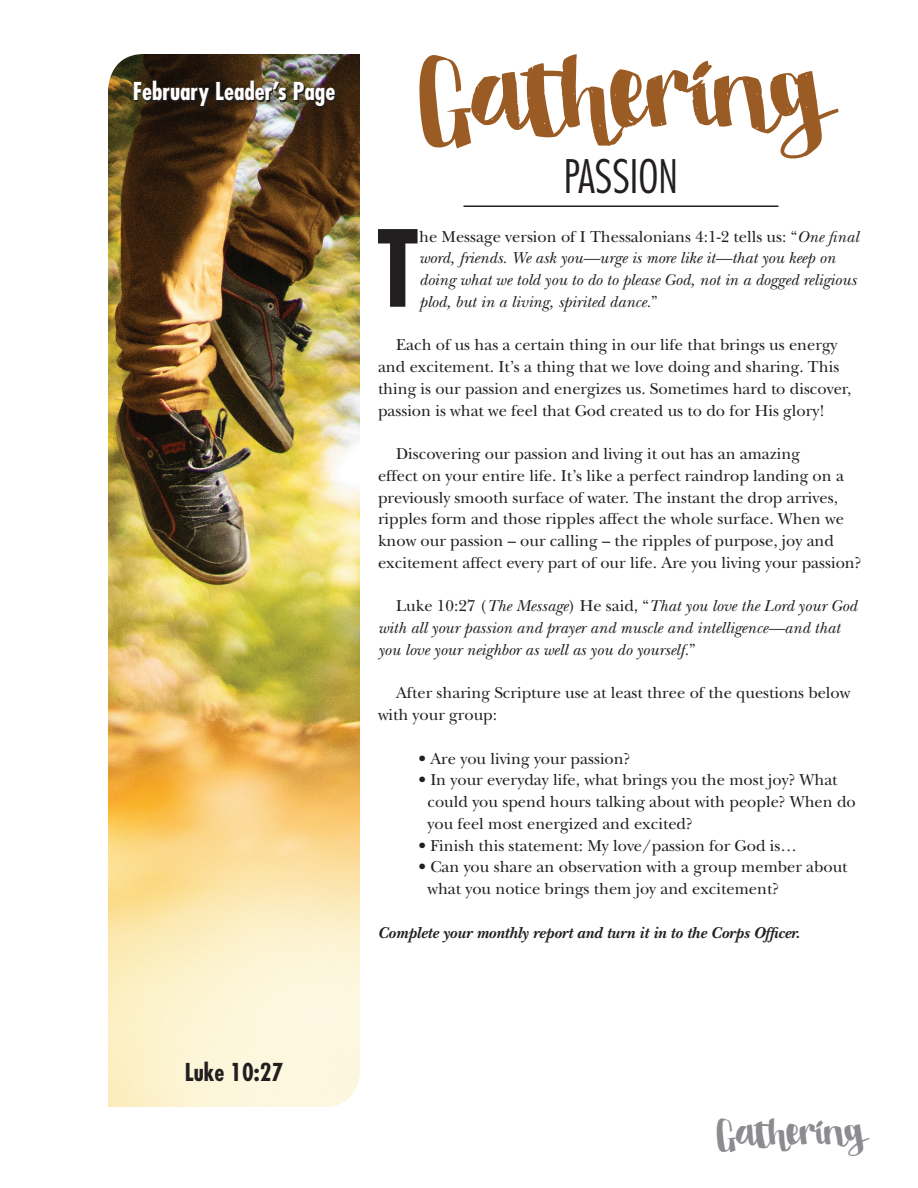
<style>
.page{position:relative;width:918px;height:1188px;background:#fff}
.page>*{position:absolute;margin:0;border:0;box-sizing:border-box;transform-origin:0 0}
.t1{font:700 condensed 103.05px "Futura";color:#231f20}
.t2{font:48px "Stella";color:#8a8c8f}
.t3{font:300 condensed 45px "Futura";color:#231f20}
.t4{font:700 condensed 24px "Futura";color:#fff}
.t5{font:700 condensed 24px "Futura";color:#231f20}
.t6{font:16.5px/21.8px "New Baskerville";color:#231f20}
.t7{font:italic 16.5px/21.8px "New Baskerville";color:#231f20}
.t8{font:italic 700 16.5px "New Baskerville";color:#231f20}
.s1{font-style:normal}
</style>
<div class="page">
<img style="left:108px;top:54px;width:252px;height:1053px">
<svg style="left:419px;top:54px;width:420px;height:105px"></svg>
<hr style="left:464px;top:206px;width:314px;height:1px;background:#231f20">
<img style="left:135px;top:82px;width:201px;height:25px">
<p class="t4" style="left:133px;top:76px;width:204px">February Leader’s Page</p>
<p class="t3" style="left:564px;top:148px;width:116px">PASSION</p>
<p class="t1" style="left:376px;top:202px;width:44px">T</p>
<p class="t7" style="left:419px;top:225px;width:441px"><span class="s1">he Message version of I Thessalonians 4:1-2 tells us: “</span>One final word, friends. We ask you—urge is more like it—that you keep on doing what we told you to do to please God, not in a dogged religious plod, but in a living, spirited dance.<span class="s1">”</span></p>
<p class="t6" style="left:378px;top:334px;width:475px;text-indent:18px">Each of us has a certain thing in our life that brings us energy and excitement. It’s a thing that we love doing and sharing. This thing is our passion and energizes us. Sometimes hard to discover, passion is what we feel that God created us to do for His glory!</p>
<p class="t6" style="left:378px;top:443px;width:485px;text-indent:18px">Discovering our passion and living it out has an amazing<br>effect on your entire life. It’s like a perfect raindrop landing on a previously smooth surface of water. The instant the drop arrives, ripples form and those ripples affect the whole surface. When we know our passion – our calling – the ripples of purpose, joy and excitement affect every part of our life. Are you living your passion?</p>
<p class="t7" style="left:378px;top:595px;width:481px;text-indent:18px"><span class="s1">Luke 10:27 (</span>The Message<span class="s1">) He said, “</span>That you love the Lord your God with all your passion and prayer and muscle and intelligence—and that you love your neighbor as well as you do yourself.<span class="s1">”</span></p>
<p class="t6" style="left:378px;top:682px;width:474px;text-indent:18px">After sharing Scripture use at least three of the questions below with your group:</p>
<p class="t6" style="left:419px;top:747px;width:213px">• Are you living your passion?</p>
<p class="t6" style="left:428px;top:769px;width:430px;text-indent:-9px">• In your everyday life, what brings you the most joy? What could you spend hours talking about with people? When do you feel most energized and excited?</p>
<p class="t6" style="left:419px;top:834px;width:380px">• Finish this statement: My love/passion for God is…</p>
<p class="t6" style="left:428px;top:856px;width:422px;text-indent:-9px">• Can you share an observation with a group member about what you notice brings them joy and excitement?</p>
<p class="t8" style="left:378px;top:923px;width:424px">Complete your monthly report and turn it in to the Corps Officer.</p>
<p class="t5" style="left:185px;top:1057px;width:100px">Luke 10:27</p>
<p class="t2" style="left:717px;top:1107px;width:149px">Gathering</p>
</div>
